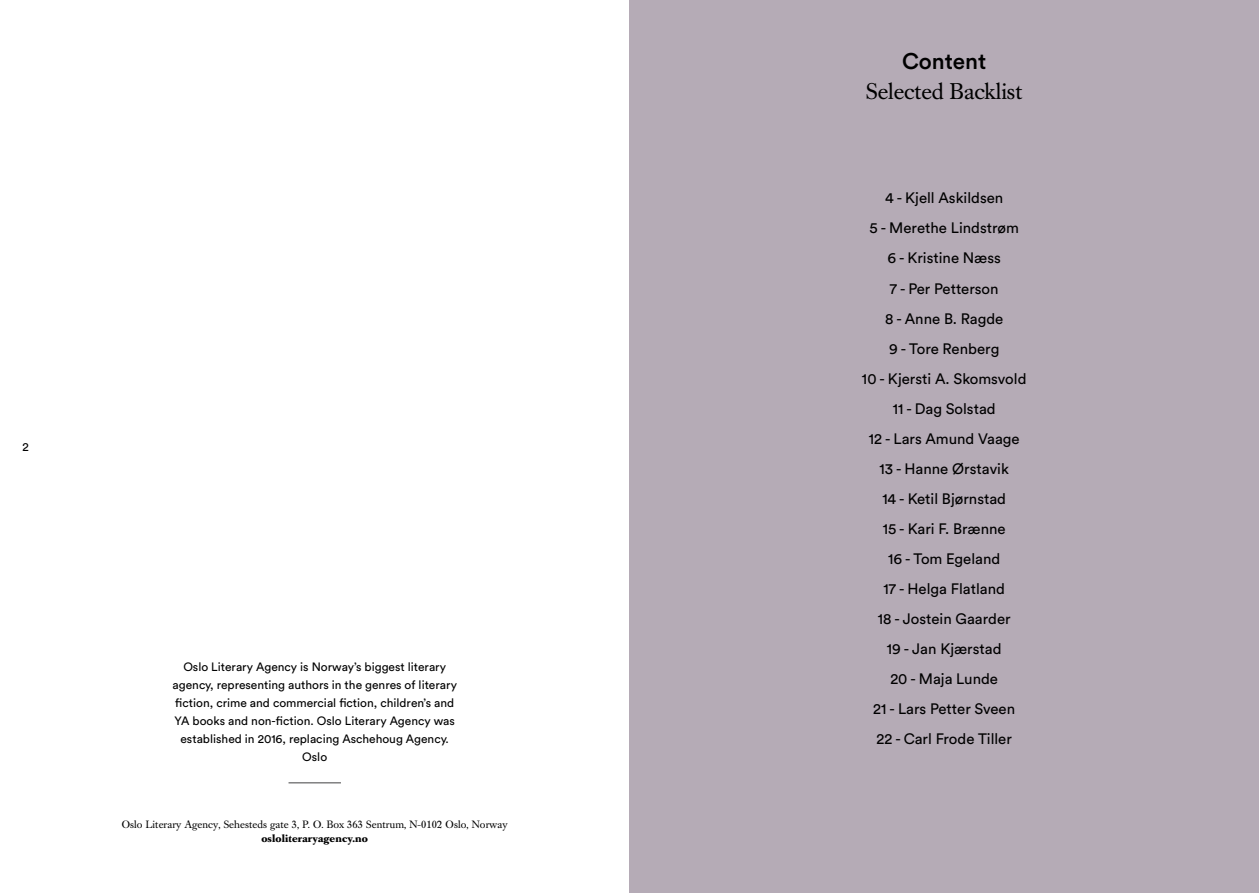
<style>
.page{position:relative;width:1259px;height:893px;background:#fff}
.page>*{position:absolute;margin:0;border:0;box-sizing:border-box;transform-origin:0 0}
.t1{font:22.5px "Caslon Book BE";color:#000}
.t2{font:500 22.5px "Circular Std";color:#000}
.t3{font:15px/30px "Circular Std";color:#000;text-align:center}
.t4{font:12px/18px "Circular Std";color:#000;text-align:center}
.t5{font:10.5px "Caslon Book BE";letter-spacing:.01em;color:#000}
.t6{font:700 10.5px "Caslon Book BE";letter-spacing:.01em;color:#000}
</style>
<div class="page">
<hr style="left:288px;top:782px;width:53px;height:1px;background:#414042">
<div style="left:629px;top:0;width:630px;height:893px;background:#b5abb6"></div>
<p class="t4" style="left:22px;top:438px;width:8px">2</p>
<p class="t4" style="left:172px;top:658px;width:286px">Oslo Literary Agency is Norway’s biggest literary agency, representing authors in the genres of literary fiction, crime and commercial fiction, children’s and YA books and non-fiction. Oslo Literary Agency was established in 2016, replacing Aschehoug Agency.<br>Oslo</p>
<p class="t5" style="left:122px;top:818px;width:387px">Oslo Literary Agency, Sehesteds gate 3, P. O. Box 363 Sentrum, N-0102 Oslo, Norway</p>
<p class="t6" style="left:261px;top:832px;width:108px">osloliteraryagency.no</p>
<h1 class="t2" style="left:902px;top:47px;width:86px">Content</h1>
<h1 class="t1" style="left:866px;top:78px;width:158px">Selected Backlist</h1>
<p class="t3" style="left:862px;top:183px;width:166px">4 - Kjell Askildsen<br>5 - Merethe Lindstrøm<br>6 - Kristine Næss<br>7 - Per Petterson<br>8 - Anne B. Ragde<br>9 - Tore Renberg<br>10 - Kjersti A. Skomsvold<br>11 - Dag Solstad<br>12 - Lars Amund Vaage<br>13 - Hanne Ørstavik<br>14 - Ketil Bjørnstad<br>15 - Kari F. Brænne<br>16 - Tom Egeland<br>17 - Helga Flatland<br>18 - Jostein Gaarder<br>19 - Jan Kjærstad<br>20 - Maja Lunde<br>21 - Lars Petter Sveen<br>22 - Carl Frode Tiller</p>
</div>
